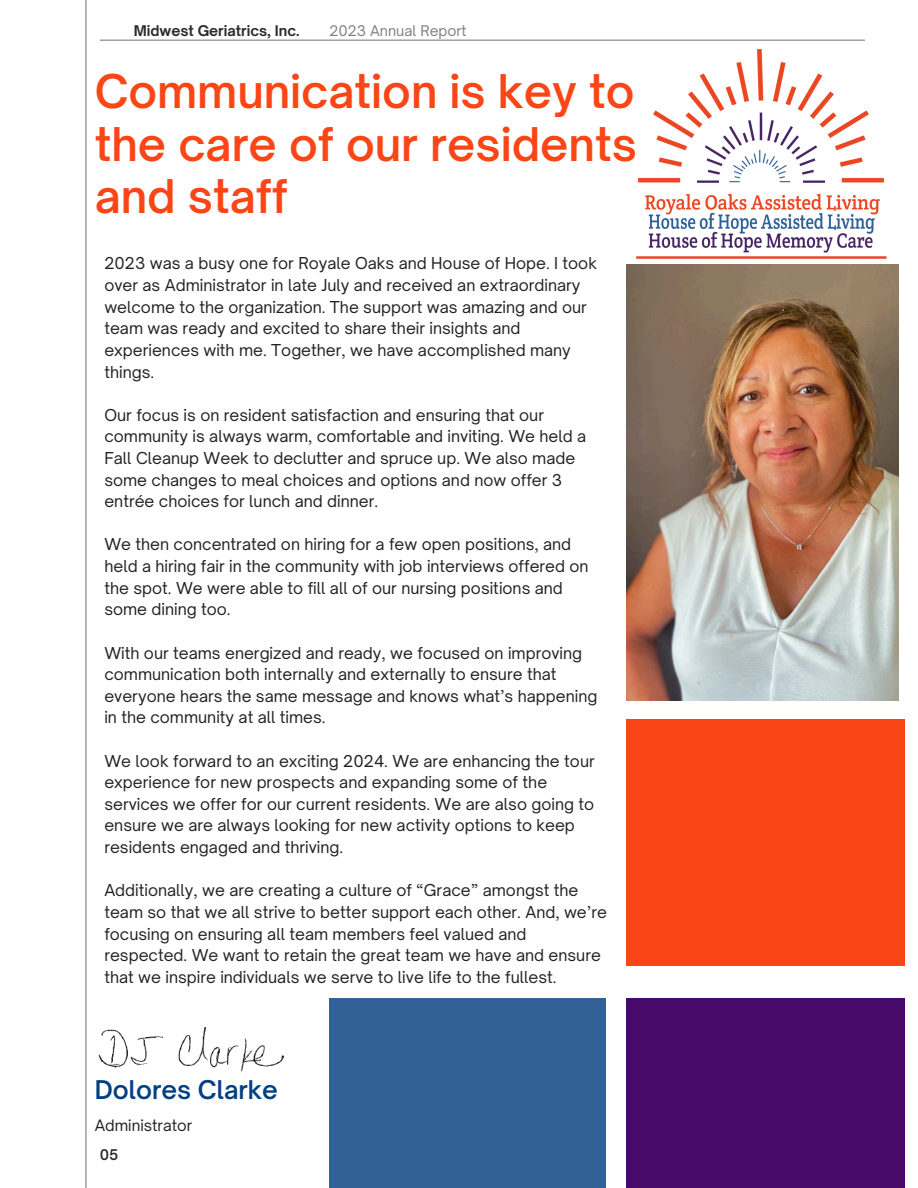
<style>
.page{position:relative;width:918px;height:1188px;background:#fff}
.page>*{position:absolute;margin:0;border:0;box-sizing:border-box;transform-origin:0 0}
.t1{font:600 44.4px/52.8px "Open Sauce One";color:#fa4616;text-align:justify}
.t2{font:600 24.75px "Open Sauce One";color:#004082}
.t3{font:15.75px/21.6px "Open Sauce One";color:#222}
.t4{font:15px "Open Sauce One";color:#222}
.t5{font:700 14.1px "Open Sauce One";color:#2b2b2b}
.t6{font:14.1px "Open Sauce One";color:#808080}
.t7{font:600 14.1px "Open Sauce One";color:#2b2b2b}
</style>
<div class="page">
<div style="left:329px;top:998px;width:277px;height:190px;background:#326295"></div>
<div style="left:626px;top:998px;width:278px;height:190px;background:#470a68"></div>
<div style="left:626px;top:719px;width:278px;height:247px;background:#fa4616"></div>
<hr style="left:85px;top:0;width:2px;height:1188px;background:#808080">
<hr style="left:100px;top:40px;width:765px;height:1px;background:#808080">
<img style="left:98px;top:1027px;width:186px;height:45px">
<img style="left:626px;top:264px;width:272px;height:437px">
<img style="left:637px;top:50px;width:252px;height:277px">
<h3 class="t5" style="left:134px;top:22px;width:167px">Midwest Geriatrics, Inc.</h3>
<h3 class="t6" style="left:329px;top:22px;width:139px">2023 Annual Report</h3>
<h3 class="t1" style="left:95px;top:64px;width:544px">Communication is key to the care of our residents and staff</h3>
<p class="t3" style="left:104px;top:253px;width:494px">2023 was a busy one for Royale Oaks and House of Hope. I took over as Administrator in late July and received an extraordinary welcome to the organization. The support was amazing and our team was ready and excited to share their insights and experiences with me. Together, we have accomplished many things.</p>
<h4 class="t3" style="left:104px;top:404px;width:483px">Our focus is on resident satisfaction and ensuring that our community is always warm, comfortable and inviting. We held a Fall Cleanup Week to declutter and spruce up. We also made some changes to meal choices and options and now offer 3 entrée choices for lunch and dinner.</h4>
<p class="t3" style="left:104px;top:534px;width:486px">We then concentrated on hiring for a few open positions, and held a hiring fair in the community with job interviews offered on the spot. We were able to fill all of our nursing positions and some dining too.</p>
<p class="t3" style="left:104px;top:642px;width:494px">With our teams energized and ready, we focused on improving communication both internally and externally to ensure that everyone hears the same message and knows what’s happening in the community at all times.</p>
<p class="t3" style="left:104px;top:750px;width:492px">We look forward to an exciting 2024. We are enhancing the tour experience for new prospects and expanding some of the services we offer for our current residents. We are also going to ensure we are always looking for new activity options to keep residents engaged and thriving.</p>
<h1 class="t3" style="left:104px;top:879px;width:504px">Additionally, we are creating a culture of “Grace” amongst the team so that we all strive to better support each other. And, we’re focusing on ensuring all team members feel valued and respected. We want to retain the great team we have and ensure that we inspire individuals we serve to live life to the fullest.</h1>
<h3 class="t2" style="left:95px;top:1074px;width:185px">Dolores Clarke</h3>
<h3 class="t4" style="left:95px;top:1116px;width:99px">Administrator</h3>
<h3 class="t7" style="left:100px;top:1146px;width:20px">05</h3>
</div>
